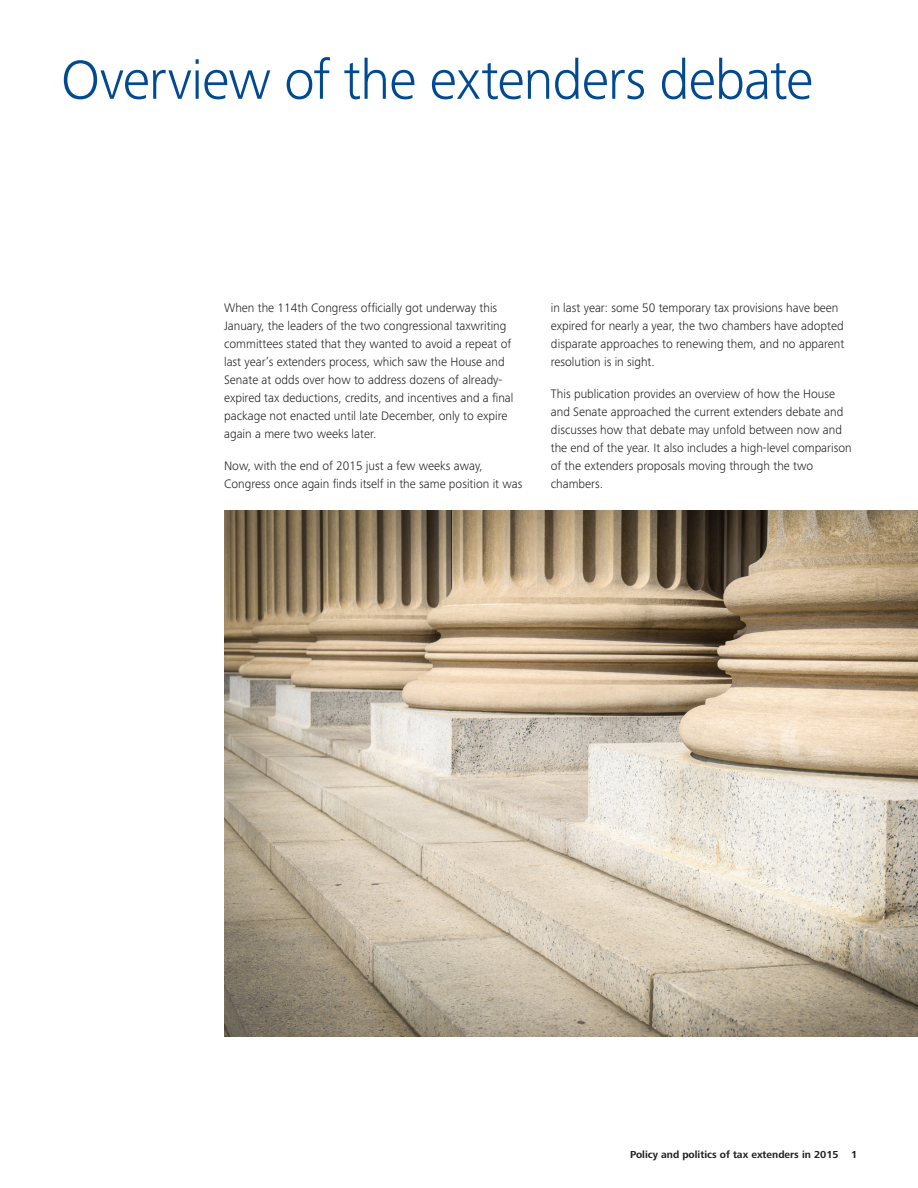
<style>
.page{position:relative;width:918px;height:1188px;background:#fff}
.page>*{position:absolute;margin:0;border:0;box-sizing:border-box;transform-origin:0 0}
.A_Page_heading__30-5{font:300 57px "Frutiger Next Pro";letter-spacing:-.02em;color:#014990}
.Body_copy{font:300 12.75px/18px "Frutiger Next Pro";color:#231f20}
.Caption_style__Capti{font:700 10.5px "Frutiger Next Pro";color:#231f20}
</style>
<div class="page">
<img style="left:224px;top:510px;width:694px;height:527px">
<p class="A_Page_heading__30-5" style="left:61px;top:47px;width:754px">Overview of the extenders debate</p>
<p class="Body_copy" style="left:224px;top:299px;width:291px">When the 114th Congress officially got underway this January, the leaders of the two congressional taxwriting committees stated that they wanted to avoid a repeat of last year’s extenders process, which saw the House and Senate at odds over how to address dozens of already&shy;expired tax deductions, credits, and incentives and a final package not enacted until late December, only to expire again a mere two weeks later.</p>
<p class="Body_copy" style="left:224px;top:457px;width:300px">Now, with the end of 2015 just a few weeks away,<br>Congress once again finds itself in the same position it was</p>
<p class="Body_copy" style="left:551px;top:299px;width:295px">in last year: some 50 temporary tax provisions have been expired for nearly a year, the two chambers have adopted disparate approaches to renewing them, and no apparent resolution is in sight.</p>
<p class="Body_copy" style="left:551px;top:385px;width:302px">This publication provides an overview of how the House and Senate approached the current extenders debate and discusses how that debate may unfold between now and the end of the year. It also includes a high-level comparison of the extenders proposals moving through the two chambers.</p>
<p class="Caption_style__Capti" style="left:630px;top:1148px;width:229px">Policy and politics of tax extenders in 2015 1</p>
</div>
